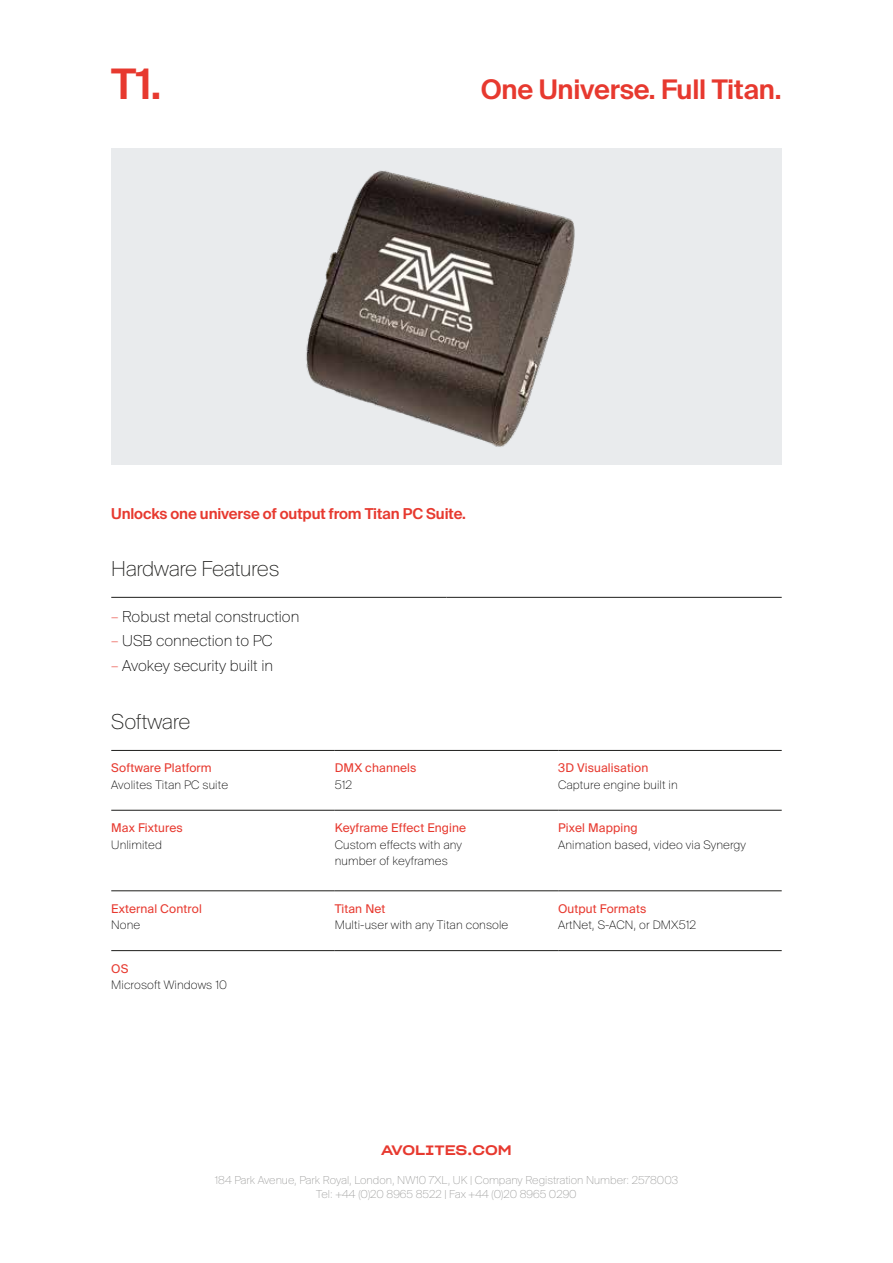
<style>
.page{position:relative;width:893px;height:1263px;background:#fff}
.page>*{position:absolute;margin:0;border:0;box-sizing:border-box;transform-origin:0 0}
.t1{font:600 42px "Suisse Intl";color:#e7392f}
.t2{font:600 27px "Suisse Intl";letter-spacing:-.01em;color:#e7392f}
.t3{font:100 22.5px "Suisse BP Intl";letter-spacing:-.015em;color:#1d1d1b}
.t4{font:100 16.5px "Suisse BP Intl";color:#000}
.t5{font:600 15px "Suisse Intl";letter-spacing:-.01em;color:#e7392f}
.t6{font:13.5px "Sharp Grotesk Medium 25";color:#e7392f}
.t7{font:100 12.75px/16.5px "Suisse BP Intl";letter-spacing:.01em;color:#000}
.t8{font:12px "Suisse Intl";letter-spacing:.01em;color:#e7392f}
.t9{font:100 12px/14.4px "Suisse BP Intl";color:#9d9d9c;text-align:center}
.s1{color:#e7392f}
</style>
<div class="page">
<hr style="left:111px;top:890px;width:224px;height:1px;background:#1d1d1b">
<hr style="left:335px;top:890px;width:223px;height:1px;background:#1d1d1b">
<hr style="left:558px;top:890px;width:224px;height:1px;background:#1d1d1b">
<hr style="left:111px;top:750px;width:224px;height:1px;background:#1d1d1b">
<hr style="left:335px;top:750px;width:223px;height:1px;background:#1d1d1b">
<hr style="left:558px;top:750px;width:224px;height:1px;background:#1d1d1b">
<hr style="left:111px;top:810px;width:224px;height:1px;background:#1d1d1b">
<hr style="left:335px;top:810px;width:223px;height:1px;background:#1d1d1b">
<hr style="left:558px;top:810px;width:224px;height:1px;background:#1d1d1b">
<hr style="left:111px;top:950px;width:224px;height:1px;background:#1d1d1b">
<hr style="left:335px;top:950px;width:223px;height:1px;background:#1d1d1b">
<hr style="left:558px;top:950px;width:224px;height:1px;background:#1d1d1b">
<div style="left:111px;top:148px;width:671px;height:317px;background:#e9ebed"></div>
<img style="left:306px;top:170px;width:269px;height:277px">
<hr style="left:111px;top:597px;width:335px;height:1px;background:#1d1d1b">
<hr style="left:446px;top:597px;width:336px;height:1px;background:#1d1d1b">
<h1 class="t1" style="left:111px;top:60px;width:51px">T1.</h1>
<h2 class="t2" style="left:481px;top:74px;width:302px">One Universe. Full Titan.</h2>
<p class="t5" style="left:111px;top:505px;width:356px">Unlocks one universe of output from Titan PC Suite.</p>
<h3 class="t3" style="left:111px;top:555px;width:170px">Hardware Features</h3>
<p class="t4" style="left:111px;top:607px;width:189px"><span class="s1">–</span> Robust metal construction</p>
<p class="t4" style="left:111px;top:631px;width:163px"><span class="s1">–</span> USB connection to PC</p>
<p class="t4" style="left:111px;top:655px;width:163px"><span class="s1">–</span> Avokey security built in</p>
<h3 class="t3" style="left:111px;top:708px;width:81px">Software</h3>
<p class="t8" style="left:111px;top:761px;width:102px">Software Platform</p>
<p class="t7" style="left:111px;top:776px;width:118px">Avolites Titan PC suite</p>
<p class="t8" style="left:111px;top:821px;width:73px">Max Fixtures</p>
<p class="t7" style="left:111px;top:836px;width:52px">Unlimited</p>
<p class="t8" style="left:111px;top:902px;width:92px">External Control</p>
<p class="t7" style="left:111px;top:916px;width:31px">None</p>
<p class="t8" style="left:111px;top:961px;width:19px">OS</p>
<p class="t7" style="left:111px;top:976px;width:117px">Microsoft Windows 10</p>
<p class="t8" style="left:335px;top:761px;width:83px">DMX channels</p>
<p class="t7" style="left:335px;top:776px;width:19px">512</p>
<p class="t8" style="left:335px;top:821px;width:133px">Keyframe Effect Engine</p>
<p class="t7" style="left:335px;top:836px;width:129px">Custom effects with any number of keyframes</p>
<p class="t8" style="left:335px;top:902px;width:52px">Titan Net</p>
<p class="t7" style="left:335px;top:916px;width:175px">Multi-user with any Titan console</p>
<p class="t8" style="left:558px;top:761px;width:92px">3D Visualisation</p>
<p class="t7" style="left:558px;top:776px;width:121px">Capture engine built in</p>
<p class="t8" style="left:558px;top:821px;width:81px">Pixel Mapping</p>
<p class="t7" style="left:558px;top:836px;width:189px">Animation based, video via Synergy</p>
<p class="t8" style="left:558px;top:902px;width:90px">Output Formats</p>
<p class="t7" style="left:558px;top:916px;width:139px">ArtNet, S-ACN, or DMX512</p>
<p class="t6" style="left:381px;top:1137px;width:132px">AVOLITES.COM</p>
<p class="t9" style="left:215px;top:1172px;width:465px">184 Park Avenue, Park Royal, London, NW10 7XL, UK | Company Registration Number: 2578003<br>Tel: +44 (0)20 8965 8522 | Fax +44 (0)20 8965 0290</p>
</div>
